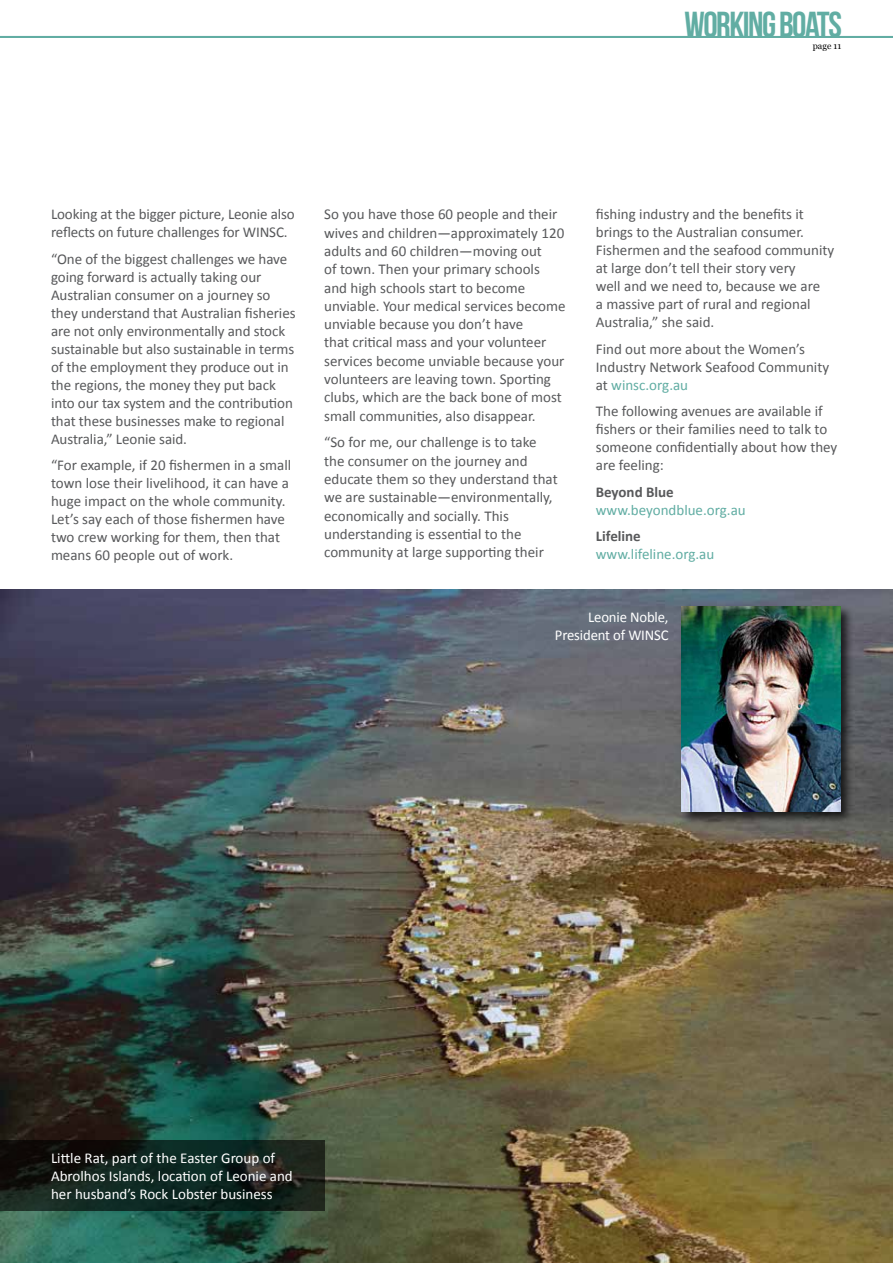
<style>
.page{position:relative;width:893px;height:1263px;background:#fff}
.page>*{position:absolute;margin:0;border:0;box-sizing:border-box;transform-origin:0 0}
.t1{font:36.15px "Bebas Neue";letter-spacing:-.04em;color:#61ada3}
.t2{font:15px/18px "Calibri";color:#58595b}
.t3{font:15px/18px "Calibri";color:#fff;text-align:right}
.t4{font:15px "Calibri";color:#61ada3}
.t5{font:700 15px "Calibri";color:#58595b}
.t6{font:9px "Georgia";color:#000}
.s1{color:#61ada3}
</style>
<div class="page">
<img style="left:0;top:589px;width:893px;height:674px">
<hr style="left:0;top:36px;width:893px;height:2px;background:#61ada3">
<div style="left:679px;top:604px;width:176px;height:221px;background:#000;opacity:.75"></div>
<img style="left:681px;top:606px;width:159px;height:205px">
<svg style="left:0;top:1141px;width:324px;height:70px;background:#13211b"></svg>
<h1 class="t1" style="left:684px;top:5px;width:159px">WORKING BOATS</h1>
<p class="t6" style="left:813px;top:41px;width:30px">page 11</p>
<p class="t2" style="left:51px;top:205px;width:245px">Looking at the bigger picture, Leonie also reflects on future challenges for WINSC.</p>
<p class="t2" style="left:51px;top:250px;width:246px">“One of the biggest challenges we have going forward is actually taking our Australian consumer on a journey so they understand that Australian fisheries are not only environmentally and stock sustainable but also sustainable in terms of the employment they produce out in the regions, the money they put back into our tax system and the contribution that these businesses make to regional Australia,” Leonie said.</p>
<p class="t2" style="left:51px;top:456px;width:242px">“For example, if 20 fishermen in a small town lose their livelihood, it can have a huge impact on the whole community.<br>Let’s say each of those fishermen have two crew working for them, then that means 60 people out of work.</p>
<p class="t2" style="left:324px;top:205px;width:243px">So you have those 60 people and their wives and children—approximately 120 adults and 60 children—moving out<br>of town. Then your primary schools and high schools start to become unviable. Your medical services become unviable because you don’t have<br>that critical mass and your volunteer services become unviable because your volunteers are leaving town. Sporting clubs, which are the back bone of most small communities, also disappear.</p>
<p class="t2" style="left:324px;top:433px;width:235px">“So for me, our challenge is to take the consumer on the journey and educate them so they understand that we are sustainable—environmentally, economically and socially. This understanding is essential to the community at large supporting their</p>
<p class="t2" style="left:596px;top:205px;width:240px">fishing industry and the benefits it brings to the Australian consumer.<br>Fishermen and the seafood community at large don’t tell their story very<br>well and we need to, because we are<br>a massive part of rural and regional Australia,” she said.</p>
<p class="t2" style="left:596px;top:340px;width:235px">Find out more about the Women’s<br>Industry Network Seafood Community at <span class="s1">winsc.org.au</span></p>
<p class="t2" style="left:596px;top:402px;width:243px">The following avenues are available if fishers or their families need to talk to someone confidentially about how they are feeling:</p>
<p class="t5" style="left:596px;top:482px;width:80px">Beyond Blue</p>
<p class="t4" style="left:596px;top:500px;width:151px">www.beyondblue.org.au</p>
<p class="t5" style="left:596px;top:527px;width:47px">Lifeline</p>
<p class="t4" style="left:596px;top:545px;width:120px">www.lifeline.org.au</p>
<p class="t3" style="left:555px;top:608px;width:115px">Leonie Noble,<br>President of WINSC</p>
<p class="t3" style="left:51px;top:1149px;width:243px;text-align:left">Little Rat, part of the Easter Group of<br>Abrolhos Islands, location of Leonie and her husband’s Rock Lobster business</p>
</div>
